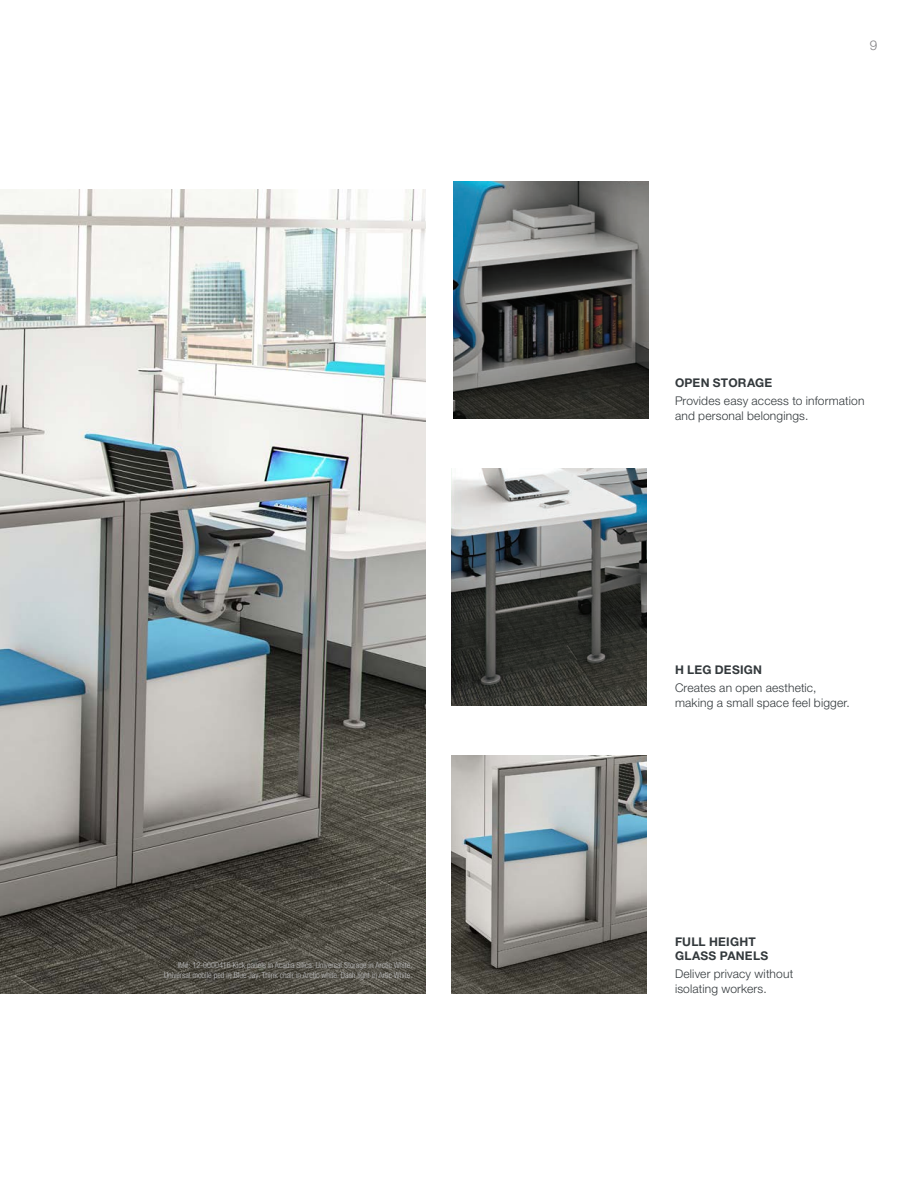
<style>
.page{position:relative;width:918px;height:1188px;background:#fff}
.page>*{position:absolute;margin:0;border:0;box-sizing:border-box;transform-origin:0 0}
.Headline_70B{font:300 13.5px "Helvetica Neue LT Pro";color:#838285}
.Headline_70B-2{font:300 12px/18px "Helvetica Neue LT Pro";letter-spacing:.015em;color:#33393c}
.Headline_70B-3{font:700 12px/13.5px "Helvetica Neue LT Pro";letter-spacing:.02em;color:#33393c}
.Headline_70B-4{font:300 condensed 8.25px/9.9px "Helvetica Neue LT Pro";color:#bcbdc0;text-align:right}
.s1{font-weight:700}
</style>
<div class="page">
<img style="left:0;top:189px;width:426px;height:804px">
<img style="left:452px;top:469px;width:195px;height:237px">
<img style="left:452px;top:756px;width:195px;height:237px">
<img style="left:454px;top:182px;width:195px;height:237px">
<p class="Headline_70B-4" style="left:164px;top:960px;width:250px">IM#: 12-0000416 Kick panels in Acadia Silica. Universal Storage in Arctic White.<br>Universal mobile ped in Blue Jay. Think chair in Arctic white. Dash light in Artic White.</p>
<p class="Headline_70B" style="left:870px;top:37px;width:9px">9</p>
<p class="Headline_70B-2" style="left:675px;top:373px;width:191px"><span class="s1">OPEN STORAGE<br></span>Provides easy access to information</p>
<p class="Headline_70B-2" style="left:675px;top:406px;width:135px">and personal belongings.</p>
<p class="Headline_70B-2" style="left:675px;top:660px;width:143px"><span class="s1">H LEG DESIGN<br></span>Creates an open aesthetic,</p>
<p class="Headline_70B-2" style="left:675px;top:693px;width:176px">making a small space feel bigger.</p>
<p class="Headline_70B-3" style="left:675px;top:935px;width:95px">FULL HEIGHT<br>GLASS PANELS</p>
<p class="Headline_70B-2" style="left:675px;top:966px;width:120px;line-height:15px">Deliver privacy without isolating workers.</p>
</div>
